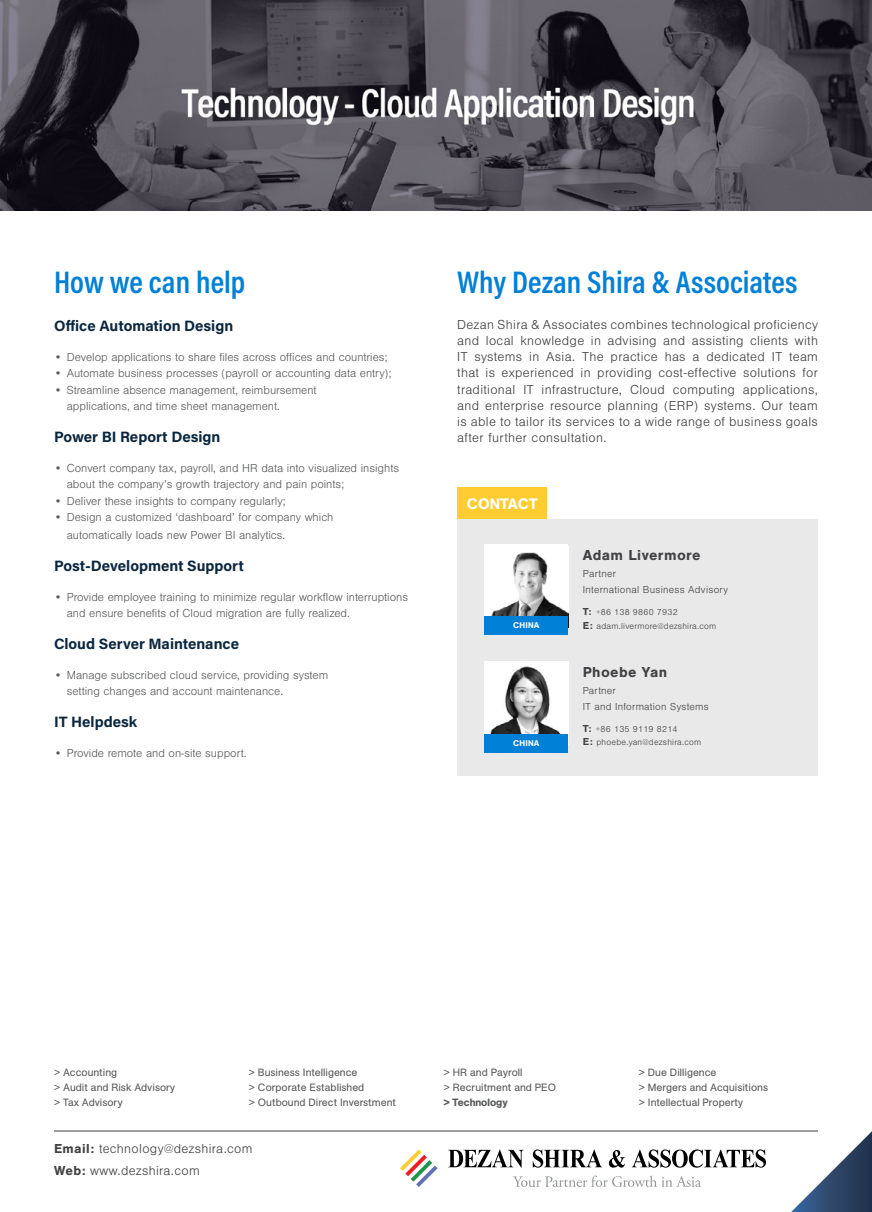
<style>
.page{position:relative;width:872px;height:1212px;background:#fff}
.page>*{position:absolute;margin:0;border:0;box-sizing:border-box;transform-origin:0 0}
.t1{font:600 31.5px "Acumin Pro Cond";color:#0080d6}
.t2{font:700 15px "Acumin Pro";color:#0a273f}
.t3{font:700 15px "Nimbus San";letter-spacing:.025em;color:#414042}
.t4{font:500 15px "Unlimited Sans";color:#fff}
.t5{font:300 13.5px/16.2px "Nimbus San";letter-spacing:.025em;color:#414042;text-align:justify}
.t6{font:300 12px/16.5px "Nimbus San";color:#58595b}
.t7{font:10.5px/15px "Unlimited Sans";color:#58595b}
.t8{font:300 10.5px/16.5px "Nimbus San";letter-spacing:.025em;color:#414042}
.t9{font:500 10.5px "Unlimited Sans";color:#58595b}
.t10{font:300 9px "Nimbus San";letter-spacing:.025em;color:#414042}
.t11{font:500 8.25px "Unlimited Sans";letter-spacing:.025em;color:#fff}
.s1{font-weight:700;font-size:10.5px}
.s2{font-weight:700}
</style>
<div class="page">
<svg style="left:791px;top:1131px;width:81px;height:81px"></svg>
<div style="left:458px;top:519px;width:360px;height:257px;background:#e9e9ea"></div>
<div style="left:458px;top:488px;width:89px;height:31px;background:#ffcc31"></div>
<img style="left:484px;top:662px;width:84px;height:72px">
<div style="left:484px;top:734px;width:84px;height:18px;background:#0080d6"></div>
<div style="left:484px;top:544px;width:84px;height:83px;background:#fff"></div>
<img style="left:491px;top:552px;width:77px;height:64px">
<div style="left:484px;top:616px;width:84px;height:18px;background:#0080d6"></div>
<svg style="left:448px;top:1149px;width:75px;height:18px"></svg>
<svg style="left:533px;top:1149px;width:69px;height:18px"></svg>
<svg style="left:609px;top:1150px;width:16px;height:17px"></svg>
<svg style="left:632px;top:1149px;width:134px;height:19px"></svg>
<svg style="left:400px;top:1149px;width:37px;height:38px"></svg>
<svg style="left:513px;top:1175px;width:188px;height:12px"></svg>
<hr style="left:54px;top:1131px;width:764px;height:1px;background:#414042">
<img style="left:0;top:0;width:872px;height:211px">
<h1 class="t1" style="left:54px;top:261px;width:193px">How we can help</h1>
<p class="t2" style="left:54px;top:315px;width:181px">Office Automation Design</p>
<p class="t6" style="left:54px;top:349px;width:335px">• Develop applications to share files across offices and countries;</p>
<p class="t6" style="left:54px;top:365px;width:339px">• Automate business processes (payroll or accounting data entry);</p>
<p class="t6" style="left:67px;top:382px;width:251px;text-indent:-13px">• Streamline absence management, reimbursement applications, and time sheet management.</p>
<p class="t2" style="left:54px;top:426px;width:168px">Power BI Report Design</p>
<p class="t6" style="left:67px;top:460px;width:334px;text-indent:-13px">• Convert company tax, payroll, and HR data into visualized insights about the company’s growth trajectory and pain points;</p>
<p class="t6" style="left:54px;top:493px;width:233px">• Deliver these insights to company regularly;</p>
<p class="t6" style="left:67px;top:508px;width:268px;line-height:18px;text-indent:-13px">• Design a customized ‘dashboard’ for company which automatically loads new Power BI analytics.</p>
<p class="t2" style="left:54px;top:555px;width:191px">Post-Development Support</p>
<p class="t6" style="left:67px;top:589px;width:343px;text-indent:-13px">• Provide employee training to minimize regular workflow interruptions and ensure benefits of Cloud migration are fully realized.</p>
<p class="t2" style="left:54px;top:633px;width:187px">Cloud Server Maintenance</p>
<p class="t6" style="left:67px;top:667px;width:263px;text-indent:-13px">• Manage subscribed cloud service, providing system setting changes and account maintenance.</p>
<p class="t2" style="left:54px;top:711px;width:85px">IT Helpdesk</p>
<p class="t6" style="left:54px;top:745px;width:194px">• Provide remote and on-site support.</p>
<h1 class="t1" style="left:457px;top:261px;width:342px">Why Dezan Shira &amp; Associates</h1>
<p class="t5" style="left:457px;top:317px;width:362px">Dezan Shira &amp; Associates combines technological proficiency and local knowledge in advising and assisting clients with IT systems in Asia. The practice has a dedicated IT team that is experienced in providing cost-effective solutions for traditional IT infrastructure, Cloud computing applications, and enterprise resource planning (ERP) systems. Our team is able to tailor its services to a wide range of business goals after further consultation.</p>
<p class="t4" style="left:467px;top:493px;width:72px">CONTACT</p>
<p class="t3" style="left:583px;top:547px;width:119px">Adam Livermore</p>
<p class="t8" style="left:583px;top:565px;width:147px">Partner<br>International Business Advisory</p>
<p class="t10" style="left:583px;top:607px;width:96px"><span class="s1">T:</span> +86 138 9860 7932</p>
<p class="t11" style="left:513px;top:619px;width:28px">CHINA</p>
<p class="t10" style="left:583px;top:621px;width:135px"><span class="s1">E:</span> adam.livermore@dezshira.com</p>
<p class="t3" style="left:582px;top:664px;width:86px">Phoebe Yan</p>
<p class="t8" style="left:582px;top:682px;width:127px">Partner<br>IT and Information Systems</p>
<p class="t10" style="left:582px;top:724px;width:96px"><span class="s1">T:</span> +86 135 9119 8214</p>
<p class="t11" style="left:513px;top:737px;width:28px">CHINA</p>
<p class="t10" style="left:582px;top:737px;width:120px"><span class="s1">E:</span> phoebe.yan@dezshira.com</p>
<p class="t7" style="left:54px;top:1065px;width:123px">&gt; Accounting<br>&gt; Audit and Risk Advisory &gt; Tax Advisory</p>
<p class="t7" style="left:249px;top:1065px;width:149px">&gt; Business Intelligence<br>&gt; Corporate Established<br>&gt; Outbound Direct Inverstment</p>
<p class="t7" style="left:444px;top:1065px;width:114px">&gt; HR and Payroll<br>&gt; Recruitment and PEO</p>
<p class="t9" style="left:444px;top:1095px;width:65px">&gt; Technology</p>
<p class="t5" style="left:54px;top:1138px;width:200px;line-height:21.6px"><span class="s2">Email:</span> technology@dezshira.com<br><span class="s2">Web:</span> www.dezshira.com</p>
<p class="t7" style="left:639px;top:1065px;width:131px">&gt; Due Dilligence<br>&gt; Mergers and Acquisitions &gt; Intellectual Property</p>
</div>
